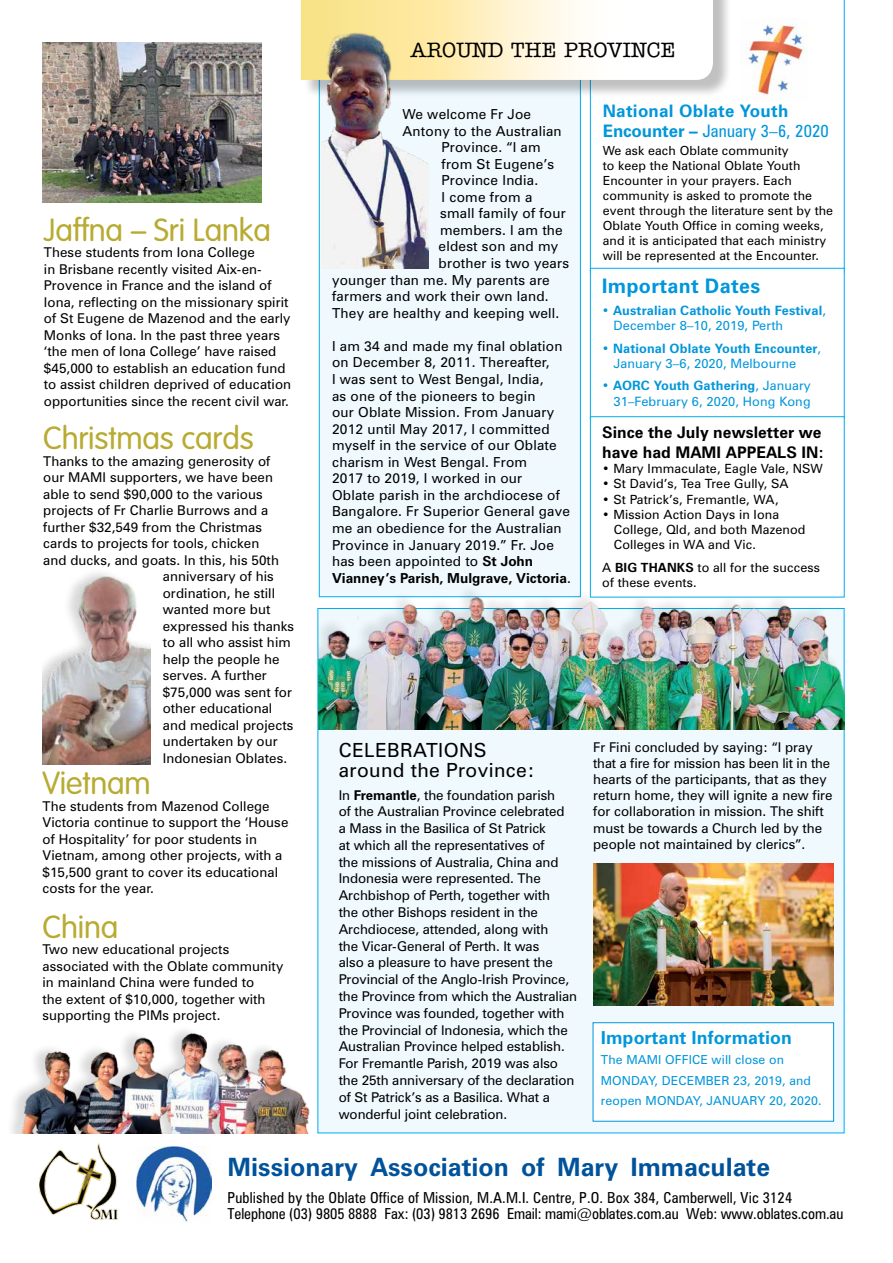
<style>
.page{position:relative;width:893px;height:1263px;background:#fff}
.page>*{position:absolute;margin:0;border:0;box-sizing:border-box;transform-origin:0 0}
.t1{font:300 31.5px "VAG Rounded";letter-spacing:-.005em;color:#b8ab32}
.t2{font:700 25.35px "Zurich BT";color:#00529a}
.t3{font:500 21px "American Typewriter";letter-spacing:.005em;color:#000}
.t4{font:700 20.1px "Zurich BT";letter-spacing:.015em;color:#0096db}
.t5{font:19.5px/19.5px "Zurich BT";letter-spacing:.02em;color:#000}
.t6{font:700 18px "Zurich BT";letter-spacing:.005em;color:#0096db}
.t7{font:700 17.25px/20.1px "Zurich BT";letter-spacing:.015em;color:#0096db}
.t8{font:700 16.05px/19.8px "Zurich BT";color:#000}
.t9{font:condensed 15.15px/16.5px "Zurich BT";letter-spacing:-.005em;color:#000}
.t10{font:13.8px/16.5px "Zurich BT";letter-spacing:.015em;color:#000}
.t11{font:13.5px/16.8px "Zurich BT";letter-spacing:.005em;color:#000}
.t12{font:700 12.9px/15.5px "Zurich BT";letter-spacing:.01em;color:#0096db}
.t13{font:12.9px/15.5px "Zurich BT";letter-spacing:.01em;color:#0096db;text-align:right}
.t14{font:12.75px/15.3px "Zurich BT";letter-spacing:.01em;color:#000}
.t15{font:700 12.75px "Zurich BT";color:#000}
.t16{font:12.6px/15px "Zurich BT";letter-spacing:.01em;color:#000}
.t17{font:12.45px/20.2px "Zurich BT";letter-spacing:.01em;color:#0096db}
.s1{font-weight:700}
.s2{font-weight:400;font-stretch:condensed}
.s3{font-weight:400}
</style>
<div class="page">
<div style="left:319px;top:99px;width:262px;height:471px;background:#eff9fe"></div>
<div style="left:317px;top:608px;width:527px;height:525px;background:#eff9fe"></div>
<svg style="left:590px;top:0;width:255px;height:268px"></svg>
<div style="left:303px;top:0;width:429px;height:99px;background:#000;opacity:.25"></div>
<svg style="left:301px;top:0;width:412px;height:80px"></svg>
<img style="left:136px;top:1147px;width:76px;height:75px">
<img style="left:40px;top:1143px;width:78px;height:76px">
<img style="left:43px;top:42px;width:219px;height:160px">
<img style="left:43px;top:572px;width:107px;height:192px">
<img style="left:14px;top:1030px;width:306px;height:103px">
<img style="left:321px;top:26px;width:107px;height:243px">
<img style="left:318px;top:570px;width:527px;height:159px">
<img style="left:593px;top:864px;width:240px;height:142px">
<div style="left:590px;top:268px;width:255px;height:151px;background:#fff;border:1px solid #00aeef"></div>
<div style="left:590px;top:416px;width:255px;height:181px;background:#fff;border:1px solid #00aeef"></div>
<img style="left:741px;top:18px;width:67px;height:84px">
<div style="left:593px;top:1022px;width:241px;height:99px;background:#fff;border:1px solid #0096db"></div>
<h1 class="t1" style="left:44px;top:212px;width:228px">Jaffna – Sri Lanka</h1>
<p class="t11" style="left:44px;top:244px;width:249px">These students from Iona College<br>in Brisbane recently visited Aix-en-Provence in France and the island of Iona, reflecting on the missionary spirit of St Eugene de Mazenod and the early Monks of Iona. In the past three years ‘the men of Iona College’ have raised $45,000 to establish an education fund to assist children deprived of education opportunities since the recent civil war.</p>
<h1 class="t1" style="left:43px;top:420px;width:212px">Christmas cards</h1>
<p class="t11" style="left:43px;top:452px;width:229px">Thanks to the amazing generosity of</p>
<p class="t11" style="left:43px;top:469px;width:231px">our MAMI supporters, we have been</p>
<p class="t11" style="left:43px;top:485px;width:221px">able to send $90,000 to the various</p>
<p class="t11" style="left:43px;top:502px;width:227px">projects of Fr Charlie Burrows and a</p>
<p class="t11" style="left:43px;top:518px;width:220px">further $32,549 from the Christmas</p>
<p class="t11" style="left:43px;top:535px;width:218px">cards to projects for tools, chicken</p>
<p class="t11" style="left:43px;top:551px;width:237px">and ducks, and goats. In this, his 50th</p>
<p class="t11" style="left:163px;top:568px;width:113px">anniversary of his</p>
<p class="t11" style="left:163px;top:584px;width:114px">ordination, he still</p>
<p class="t11" style="left:163px;top:601px;width:109px">wanted more but</p>
<p class="t11" style="left:163px;top:617px;width:133px">expressed his thanks</p>
<p class="t11" style="left:163px;top:634px;width:129px">to all who assist him</p>
<p class="t11" style="left:163px;top:650px;width:118px">help the people he</p>
<p class="t11" style="left:163px;top:667px;width:106px">serves. A further</p>
<p class="t11" style="left:163px;top:683px;width:131px">$75,000 was sent for</p>
<p class="t11" style="left:163px;top:700px;width:111px">other educational</p>
<p class="t11" style="left:163px;top:716px;width:132px">and medical projects</p>
<p class="t11" style="left:163px;top:733px;width:116px">undertaken by our</p>
<p class="t11" style="left:163px;top:749px;width:126px">Indonesian Oblates.</p>
<h1 class="t1" style="left:43px;top:765px;width:110px">Vietnam</h1>
<p class="t11" style="left:43px;top:798px;width:247px">The students from Mazenod College Victoria continue to support the ‘House of Hospitality’ for poor students in Vietnam, among other projects, with a $15,500 grant to cover its educational costs for the year.</p>
<h1 class="t1" style="left:43px;top:909px;width:77px">China</h1>
<p class="t11" style="left:43px;top:941px;width:242px">Two new educational projects associated with the Oblate community in mainland China were funded to<br>the extent of $10,000, together with supporting the PIMs project.</p>
<h3 class="t3" style="left:410px;top:38px;width:266px">AROUND THE PROVINCE</h3>
<p class="t10" style="left:403px;top:106px;width:130px">We welcome Fr Joe</p>
<p class="t10" style="left:403px;top:122px;width:161px">Antony to the Australian</p>
<p class="t10" style="left:442px;top:139px;width:101px">Province. “I am</p>
<p class="t10" style="left:442px;top:155px;width:114px">from St Eugene’s</p>
<p class="t10" style="left:442px;top:172px;width:98px">Province India.</p>
<p class="t10" style="left:442px;top:189px;width:92px">I come from a</p>
<p class="t10" style="left:440px;top:205px;width:127px">small family of four</p>
<p class="t10" style="left:440px;top:222px;width:124px">members. I am the</p>
<p class="t10" style="left:438px;top:238px;width:121px">eldest son and my</p>
<p class="t10" style="left:438px;top:255px;width:132px">brother is two years</p>
<p class="t10" style="left:332px;top:271px;width:219px">younger than me. My parents are</p>
<p class="t10" style="left:332px;top:288px;width:218px">farmers and work their own land.</p>
<p class="t10" style="left:332px;top:304px;width:229px">They are healthy and keeping well.</p>
<p class="t10" style="left:332px;top:338px;width:240px">I am 34 and made my final oblation on December 8, 2011. Thereafter,<br>I was sent to West Bengal, India,<br>as one of the pioneers to begin<br>our Oblate Mission. From January<br>2012 until May 2017, I committed myself in the service of our Oblate charism in West Bengal. From<br>2017 to 2019, I worked in our<br>Oblate parish in the archdiocese of<br>Bangalore. Fr Superior General gave me an obedience for the Australian<br>Province in January 2019.” Fr. Joe has been appointed to <span class="s1">St John<br>Vianney’s Parish, Mulgrave, Victoria</span>.</p>
<p class="t7" style="left:603px;top:101px;width:228px">National Oblate Youth<br>Encounter – <span class="s2">January 3–6, 2020</span></p>
<p class="t16" style="left:603px;top:143px;width:232px">We ask each Oblate community<br>to keep the National Oblate Youth Encounter in your prayers. Each community is asked to promote the event through the literature sent by the Oblate Youth Office in coming weeks, and it is anticipated that each ministry will be represented at the Encounter.</p>
<h3 class="t4" style="left:602px;top:273px;width:160px">Important Dates</h3>
<p class="t12" style="left:613px;top:302px;width:214px;text-indent:-12px"><span class="s3">•</span> Australian Catholic Youth Festival<span class="s3">,<br>December 8–10, 2019, Perth</span></p>
<p class="t12" style="left:613px;top:340px;width:209px;text-indent:-12px"><span class="s3">•</span> National Oblate Youth Encounter<span class="s3">,<br>January 3–6, 2020, Melbourne</span></p>
<p class="t13" style="left:602px;top:378px;width:211px">• <span class="s1">AORC Youth Gathering</span>, January<br>31–February 6, 2020, Hong Kong</p>
<p class="t8" style="left:602px;top:422px;width:223px">Since the July newsletter we have had MAMI APPEALS IN:</p>
<p class="t14" style="left:602px;top:461px;width:222px">• Mary Immaculate, Eagle Vale, NSW</p>
<p class="t14" style="left:602px;top:476px;width:188px">• St David’s, Tea Tree Gully, SA</p>
<p class="t14" style="left:602px;top:491px;width:178px">• St Patrick’s, Fremantle, WA,</p>
<p class="t14" style="left:614px;top:507px;width:193px;text-indent:-12px">• Mission Action Days in Iona<br>College, Qld, and both Mazenod<br>Colleges in WA and Vic.</p>
<p class="t15" style="left:602px;top:560px;width:49px"><span class="s3">A</span> big thanks</p>
<p class="t14" style="left:697px;top:560px;width:124px">to all for the success</p>
<p class="t14" style="left:602px;top:575px;width:96px">of these events.</p>
<h3 class="t5" style="left:339px;top:741px;width:197px">Celebrations<br>around the Province:</h3>
<p class="t11" style="left:339px;top:786px;width:240px">In <span class="s1">Fremantle</span>, the foundation parish<br>of the Australian Province celebrated<br>a Mass in the Basilica of St Patrick<br>at which all the representatives of<br>the missions of Australia, China and Indonesia were represented. The Archbishop of Perth, together with<br>the other Bishops resident in the Archdiocese, attended, along with<br>the Vicar-General of Perth. It was<br>also a pleasure to have present the Provincial of the Anglo-Irish Province, the Province from which the Australian Province was founded, together with the Provincial of Indonesia, which the Australian Province helped establish.<br>For Fremantle Parish, 2019 was also the 25th anniversary of the declaration of St Patrick’s as a Basilica. What a wonderful joint celebration.</p>
<p class="t11" style="left:593px;top:738px;width:241px;line-height:16.2px">Fr Fini concluded by saying: “I pray that a fire for mission has been lit in the hearts of the participants, that as they return home, they will ignite a new fire for collaboration in mission. The shift must be towards a Church led by the people not maintained by clerics”.</p>
<h3 class="t6" style="left:601px;top:1027px;width:193px">Important Information</h3>
<p class="t17" style="left:601px;top:1050px;width:222px">The MAMI OFFICE will close on<br>MONDAY, DECEMBER 23, 2019, and reopen MONDAY, JANUARY 20, 2020.</p>
<h2 class="t2" style="left:228px;top:1151px;width:544px">Missionary Association of Mary Immaculate</h2>
<p class="t9" style="left:228px;top:1189px;width:617px">Published by the Oblate Office of Mission, M.A.M.I. Centre, P.O. Box 384, Camberwell, Vic 3124<br>Telephone (03) 9805 8888 Fax: (03) 9813 2696 Email: mami@oblates.com.au Web: www.oblates.com.au</p>
</div>
